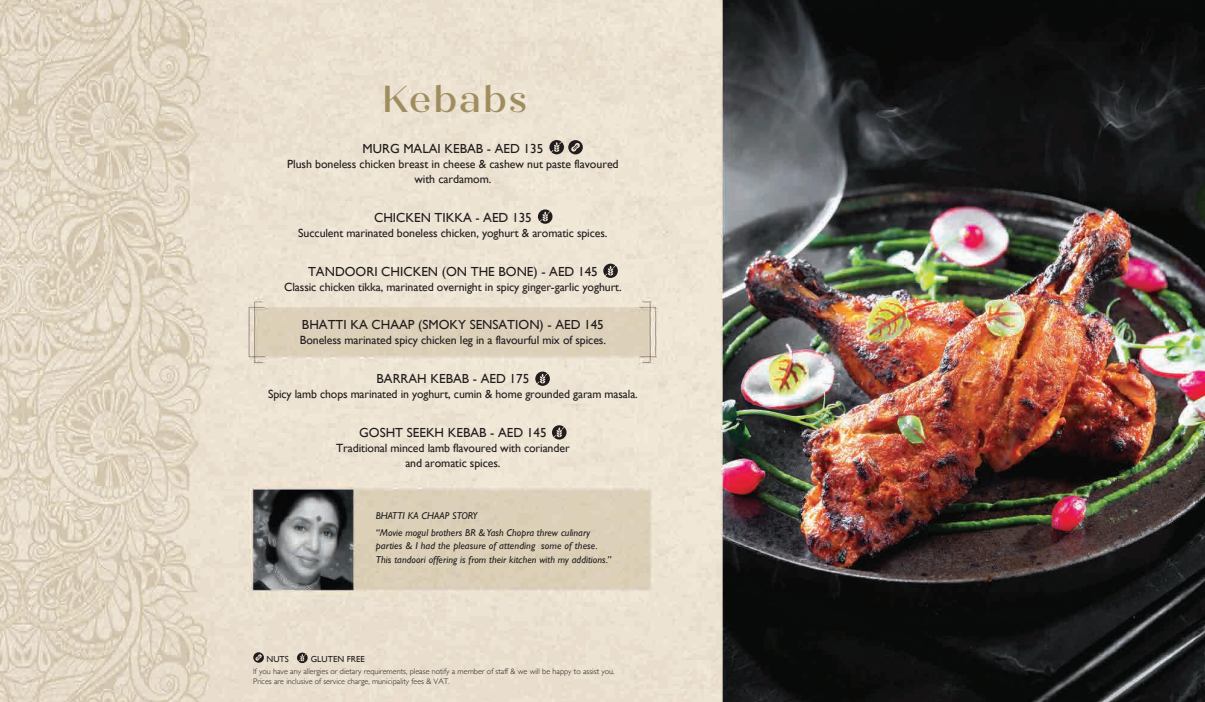
<style>
.page{position:relative;width:1205px;height:702px;background:#fff}
.page>*{position:absolute;margin:0;border:0;box-sizing:border-box;transform-origin:0 0}
.t1{font:500 37.5px "Quiche Display";letter-spacing:.055em;color:#a08d5f}
.t2{font:13.12px "Gill Sans";color:#211d1e}
.t3{font:11.88px/15px "Gill Sans";letter-spacing:-.01em;color:#211d1e;text-align:center}
.t4{font:italic 10px/16.2px "Gill Sans";letter-spacing:.005em;color:#211d1e}
.t5{font:8.75px "Gill Sans";color:#211d1e}
.t6{font:300 8.12px/9.8px "Gill Sans";color:#211d1e}
</style>
<div class="page">
<img style="left:0;top:0;width:1205px;height:702px">
<svg style="left:297px;top:652px;width:11px;height:11px"></svg>
<svg style="left:253px;top:652px;width:11px;height:10px"></svg>
<svg style="left:549px;top:140px;width:34px;height:14px"></svg>
<svg style="left:538px;top:209px;width:14px;height:15px"></svg>
<svg style="left:603px;top:264px;width:15px;height:14px"></svg>
<svg style="left:552px;top:425px;width:14px;height:14px"></svg>
<svg style="left:535px;top:371px;width:15px;height:15px"></svg>
<h1 class="t1" style="left:382px;top:76px;width:146px">Kebabs</h1>
<p class="t2" style="left:362px;top:141px;width:182px">MURG MALAI KEBAB - AED 135</p>
<p class="t3" style="left:287px;top:156px;width:333px">Plush boneless chicken breast in cheese &amp; cashew nut paste flavoured with cardamom.</p>
<p class="t2" style="left:374px;top:210px;width:159px">CHICKEN TIKKA - AED 135</p>
<p class="t3" style="left:298px;top:225px;width:311px">Succulent marinated boneless chicken, yoghurt &amp; aromatic spices.</p>
<p class="t2" style="left:308px;top:263px;width:291px">TANDOORI CHICKEN (ON THE BONE) - AED 145</p>
<p class="t3" style="left:284px;top:279px;width:339px">Classic chicken tikka, marinated overnight in spicy ginger-garlic yoghurt.</p>
<p class="t2" style="left:302px;top:317px;width:303px">BHATTI KA CHAAP (SMOKY SENSATION) - AED 145</p>
<p class="t3" style="left:300px;top:333px;width:308px">Boneless marinated spicy chicken leg in a flavourful mix of spices.</p>
<p class="t2" style="left:376px;top:371px;width:154px">BARRAH KEBAB - AED 175</p>
<p class="t3" style="left:268px;top:386px;width:371px">Spicy lamb chops marinated in yoghurt, cumin &amp; home grounded garam masala.</p>
<p class="t2" style="left:359px;top:425px;width:189px">GOSHT SEEKH KEBAB - AED 145</p>
<p class="t3" style="left:336px;top:440px;width:235px">Traditional minced lamb flavoured with coriander and aromatic spices.</p>
<p class="t4" style="left:376px;top:508px;width:216px">BHATTI KA CHAAP STORY<br>“Movie mogul brothers BR &amp; Yash Chopra threw culinary</p>
<p class="t4" style="left:376px;top:539px;width:237px;line-height:13.8px">parties &amp; I had the pleasure of attending some of these.<br>This tandoori offering is from their kitchen with my additions.”</p>
<p class="t5" style="left:267px;top:653px;width:24px">NUTS</p>
<p class="t5" style="left:311px;top:653px;width:56px">GLUTEN FREE</p>
<p class="t6" style="left:253px;top:666px;width:363px">If you have any allergies or dietary requirements, please notify a member of staff &amp; we will be happy to assist you.<br>Prices are inclusive of service charge, municipality fees &amp; VAT.</p>
</div>
